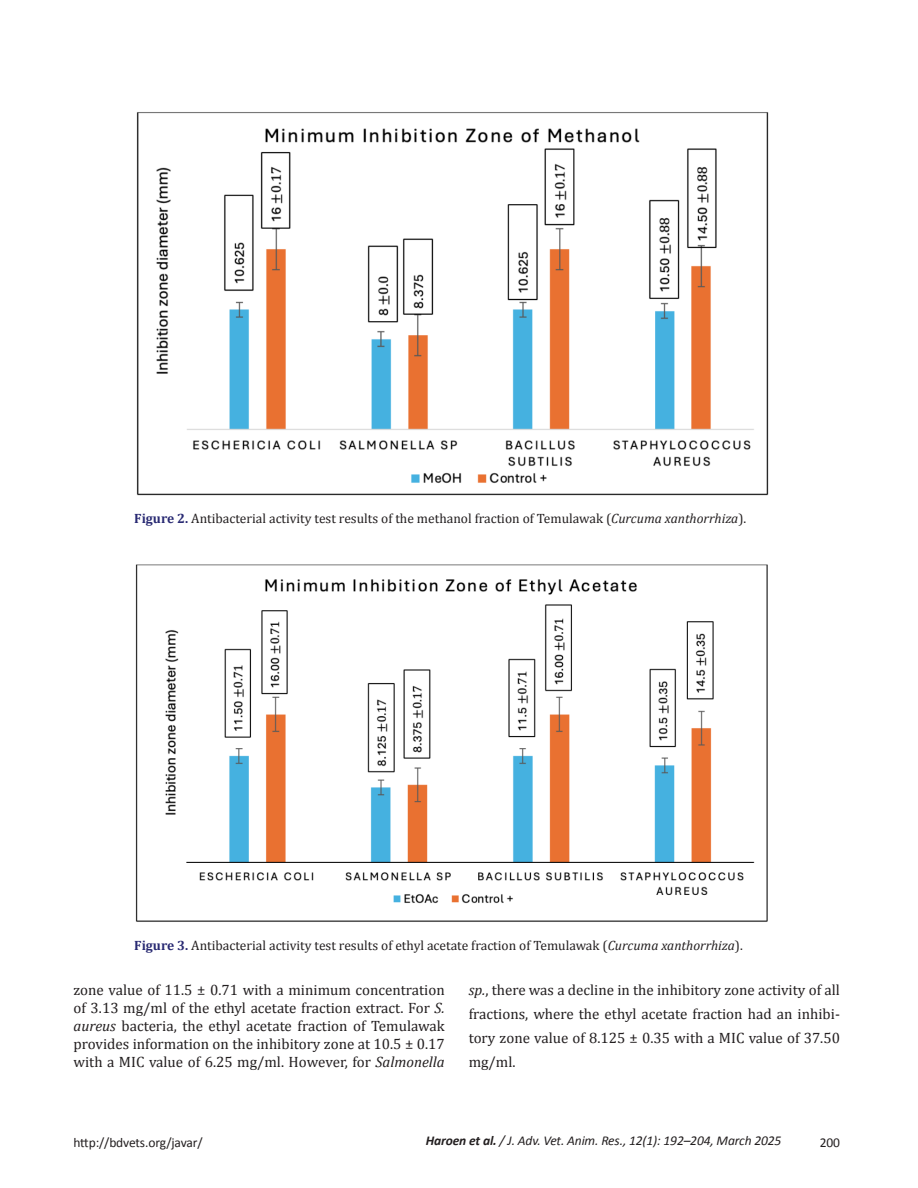
<style>
.page{position:relative;width:918px;height:1188px;background:#fff}
.page>*{position:absolute;margin:0;border:0;box-sizing:border-box;transform-origin:0 0}
.ipara{font:15px/18px "Cambria";color:#231f20;text-align:justify}
.fig_caption{font:13.5px "Cambria";color:#231f20}
.t1{font:italic 13.5px "Calibri";letter-spacing:-.01em;color:#231f20}
.t2{font:13.5px "Calibri";letter-spacing:-.01em;color:#231f20}
.s1{font-weight:700;color:#292a73}
.s2{font-style:italic}
.s3{font-weight:700}
</style>
<div class="page">
<img style="left:136px;top:112px;width:633px;height:384px">
<img style="left:135px;top:564px;width:633px;height:358px">
<p class="fig_caption" style="left:134px;top:511px;width:614px"><span class="s1">Figure 2.</span> Antibacterial activity test results of the methanol fraction of Temulawak (<span class="s2">Curcuma xanthorrhiza</span>).</p>
<p class="fig_caption" style="left:134px;top:937px;width:610px"><span class="s1">Figure 3.</span> Antibacterial activity test results of ethyl acetate fraction of Temulawak (<span class="s2">Curcuma xanthorrhiza</span>).</p>
<p class="ipara" style="left:74px;top:981px;width:373px">zone value of 11.5 ± 0.71 with a minimum concentration of 3.13 mg/ml of the ethyl acetate fraction extract. For <span class="s2">S. aureus</span> bacteria, the ethyl acetate fraction of Temulawak provides information on the inhibitory zone at 10.5 ± 0.17 with a MIC value of 6.25 mg/ml. However, for <span class="s2">Salmonella</span></p>
<p class="ipara" style="left:469px;top:977px;width:373px;line-height:24.2px"><span class="s2">sp.</span>, there was a decline in the inhibitory zone activity of all fractions, where the ethyl acetate fraction had an inhibi&shy;tory zone value of 8.125 ± 0.35 with a MIC value of 37.50 mg/ml.</p>
<p class="t2" style="left:74px;top:1134px;width:131px">http://bdvets.org/javar/</p>
<p class="t1" style="left:426px;top:1132px;width:357px"><span class="s3">Haroen et al.</span> / J. Adv. Vet. Anim. Res., 12(1): 192–204, March 2025</p>
<p class="t2" style="left:820px;top:1134px;width:22px">200</p>
</div>
